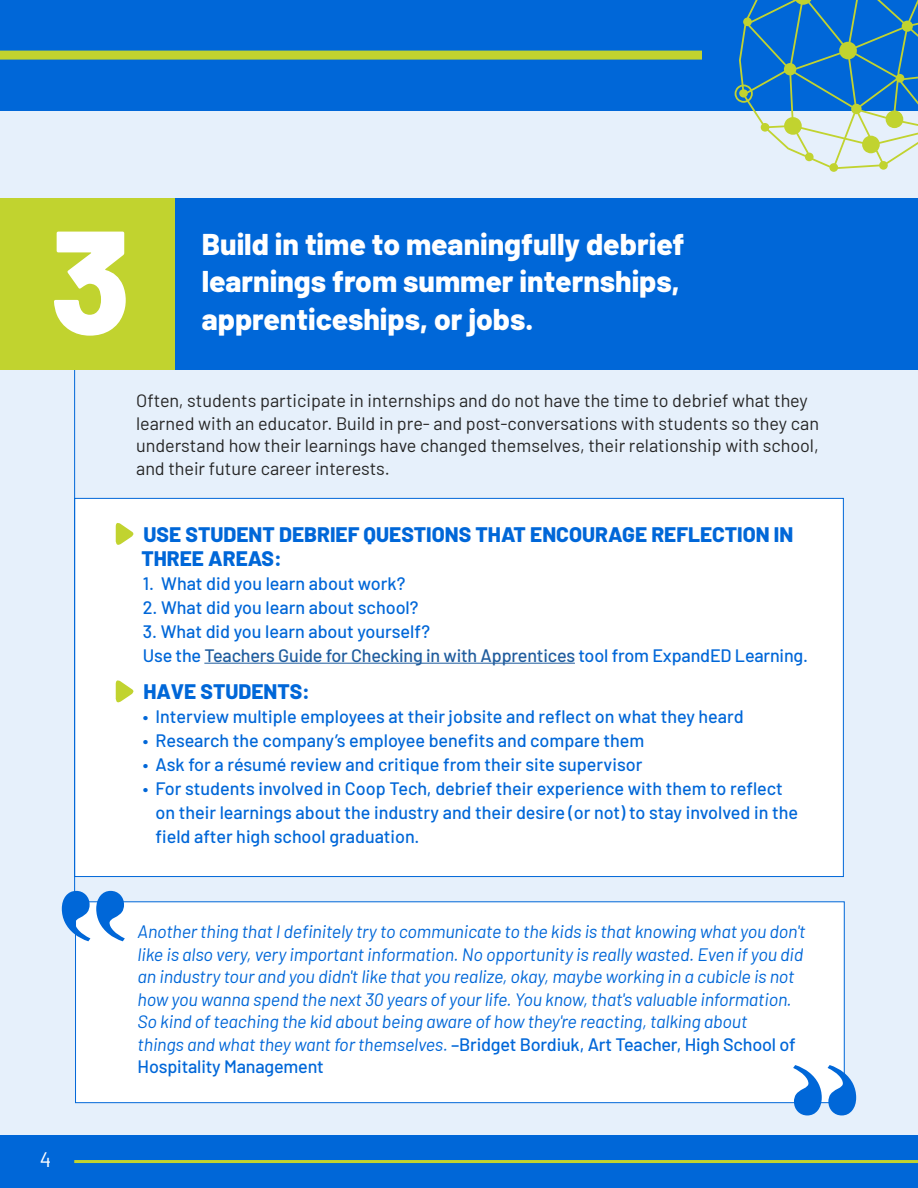
<style>
.page{position:relative;width:918px;height:1188px;background:#e6f0fb}
.page>*{position:absolute;margin:0;border:0;box-sizing:border-box;transform-origin:0 0}
.Barlow_Large{font:800 147px "Barlow";color:#fff}
.HEADER_FOR_NUMBERED_ITEMS{font:800 30px/37.5px "Barlow";color:#fff}
.Barlow_Large-2{font:800 21px/24px "Barlow";color:#0067d8}
.SCHOOL_SPOTLIGHT{font:800 21px "Barlow";color:#0067d8}
.t1{font:21px "Barlow";color:#fff}
.CALL_OUT_TEXT{font:italic 18px/22.5px "Barlow";letter-spacing:-.01em;color:#0067d8}
.CALL_OUT_TEXT-2{font:500 18px/24px "Barlow";color:#0067d8}
.BODY_TEXT{font:18px/22.5px "Barlow";color:#262626}
.CALL_OUT_TEXT-3{font:500 18px "Barlow";letter-spacing:-.01em;color:#205d9e}
.s1{color:#0067d8}
.s2{font-weight:500;font-style:normal}
</style>
<div class="page">
<div style="left:0;top:0;width:918px;height:110px;background:#0067d8"></div>
<div style="left:0;top:1135px;width:918px;height:53px;background:#0067d8"></div>
<hr style="left:74px;top:1160px;width:844px;height:3px;background:#c1d32f">
<div style="left:0;top:51px;width:702px;height:9px;background:#c1d32f"></div>
<svg style="left:735px;top:0;width:183px;height:172px"></svg>
<div style="left:175px;top:198px;width:743px;height:171px;background:#0067d8"></div>
<div style="left:75px;top:498px;width:768px;height:379px;background:#fff"></div>
<hr style="left:204px;top:663px;width:371px;height:1px;background:#205d9e">
<svg style="left:115px;top:523px;width:19px;height:22px"></svg>
<svg style="left:115px;top:680px;width:19px;height:23px"></svg>
<hr style="left:74px;top:369px;width:1px;height:532px;background:#0067d8">
<div style="left:0;top:198px;width:175px;height:171px;background:#c1d32f"></div>
<div style="left:76px;top:902px;width:768px;height:201px;background:#fff"></div>
<div style="left:75px;top:901px;width:770px;height:202px;border:1px solid #0067d8"></div>
<svg style="left:793px;top:1065px;width:63px;height:50px"></svg>
<svg style="left:62px;top:891px;width:63px;height:50px"></svg>
<p class="Barlow_Large" style="left:50px;top:172px;width:82px">3</p>
<p class="HEADER_FOR_NUMBERED_ITEMS" style="left:202px;top:223px;width:484px">Build in time to meaningfully debrief learnings from summer internships, apprenticeships, or jobs.</p>
<p class="BODY_TEXT" style="left:136px;top:388px;width:684px">Often, students participate in internships and do not have the time to debrief what they learned with an educator. Build in pre- and post-conversations with students so they can understand how their learnings have changed themselves, their relationship with school, and their future career interests.</p>
<p class="Barlow_Large-2" style="left:142px;top:521px;width:653px">USE STUDENT DEBRIEF QUESTIONS THAT ENCOURAGE REFLECTION IN<br>THREE AREAS:</p>
<p class="CALL_OUT_TEXT-2" style="left:143px;top:570px;width:264px">1. What did you learn about work?</p>
<p class="CALL_OUT_TEXT-2" style="left:143px;top:594px;width:277px">2. What did you learn about school?</p>
<p class="CALL_OUT_TEXT-2" style="left:143px;top:618px;width:289px">3. What did you learn about yourself?</p>
<p class="CALL_OUT_TEXT-3" style="left:143px;top:642px;width:667px"><span class="s1">Use the</span> Teachers Guide for Checking in with Apprentices <span class="s1">tool from ExpandED Learning.</span></p>
<p class="SCHOOL_SPOTLIGHT" style="left:144px;top:676px;width:168px">HAVE STUDENTS:</p>
<p class="CALL_OUT_TEXT-2" style="left:143px;top:703px;width:602px">• Interview multiple employees at their jobsite and reflect on what they heard</p>
<p class="CALL_OUT_TEXT-2" style="left:143px;top:727px;width:503px">• Research the company’s employee benefits and compare them</p>
<p class="CALL_OUT_TEXT-2" style="left:143px;top:751px;width:501px">• Ask for a résumé review and critique from their site supervisor</p>
<p class="CALL_OUT_TEXT-2" style="left:156px;top:775px;width:644px;text-indent:-13px">• For students involved in Coop Tech, debrief their experience with them to reflect on their learnings about the industry and their desire (or not) to stay involved in the field after high school graduation.</p>
<p class="t1" style="left:40px;top:1145px;width:13px">4</p>
<p class="CALL_OUT_TEXT" style="left:138px;top:919px;width:669px">Another thing that I definitely try to communicate to the kids is that knowing what you don't like is also very, very important information. No opportunity is really wasted. Even if you did an industry tour and you didn't like that you realize, okay, maybe working in a cubicle is not how you wanna spend the next 30 years of your life. You know, that's valuable information.<br>So kind of teaching the kid about being aware of how they're reacting, talking about<br>things and what they want for themselves. <span class="s2">–Bridget Bordiuk, Art Teacher, High School of Hospitality Management</span></p>
</div>
